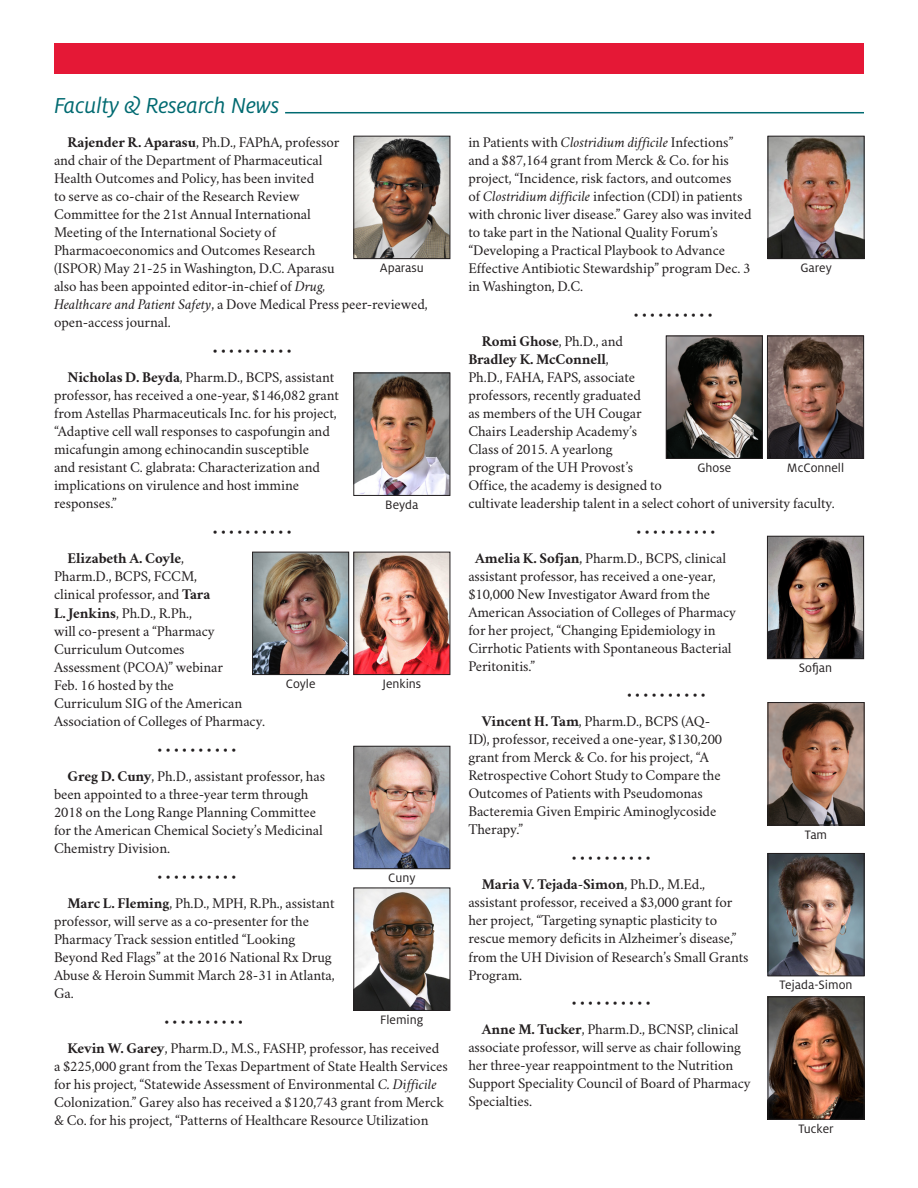
<style>
.page{position:relative;width:918px;height:1188px;background:#fff}
.page>*{position:absolute;margin:0;border:0;box-sizing:border-box;transform-origin:0 0}
.t1{font:italic 24px "Milo OT";letter-spacing:-.005em;color:#006a71}
.Body_Text{font:15px/18px "Crimson";letter-spacing:-.005em;color:#231f20}
.t2{font:13.5px "Milo OT";color:#231f20}
.s1{font-weight:700}
.s2{font-style:italic}
</style>
<div class="page">
<hr style="left:285px;top:112px;width:579px;height:1px;background:#006a71">
<div style="left:54px;top:44px;width:810px;height:30px;background:#e51836"></div>
<img style="left:355px;top:375px;width:93px;height:119px">
<div style="left:353px;top:373px;width:97px;height:123px;border:1px solid #231f20"></div>
<img style="left:355px;top:748px;width:93px;height:119px">
<div style="left:353px;top:746px;width:97px;height:123px;border:1px solid #231f20"></div>
<img style="left:770px;top:704px;width:93px;height:119px">
<div style="left:768px;top:702px;width:97px;height:123px;border:1px solid #231f20"></div>
<img style="left:770px;top:855px;width:93px;height:119px">
<div style="left:768px;top:853px;width:97px;height:123px;border:1px solid #231f20"></div>
<img style="left:770px;top:138px;width:93px;height:119px">
<div style="left:768px;top:136px;width:97px;height:123px;border:1px solid #231f20"></div>
<img style="left:769px;top:538px;width:93px;height:119px">
<div style="left:767px;top:536px;width:97px;height:123px;border:1px solid #231f20"></div>
<img style="left:355px;top:138px;width:93px;height:119px">
<div style="left:353px;top:136px;width:97px;height:123px;border:1px solid #231f20"></div>
<img style="left:668px;top:338px;width:93px;height:119px">
<div style="left:666px;top:336px;width:97px;height:123px;border:1px solid #231f20"></div>
<img style="left:769px;top:338px;width:93px;height:119px">
<div style="left:767px;top:336px;width:97px;height:123px;border:1px solid #231f20"></div>
<img style="left:254px;top:554px;width:93px;height:119px">
<div style="left:252px;top:552px;width:97px;height:123px;border:1px solid #231f20"></div>
<img style="left:355px;top:554px;width:93px;height:119px">
<div style="left:353px;top:552px;width:97px;height:123px;border:1px solid #231f20"></div>
<img style="left:355px;top:890px;width:93px;height:119px">
<div style="left:353px;top:888px;width:97px;height:123px;border:1px solid #231f20"></div>
<img style="left:770px;top:998px;width:93px;height:120px">
<div style="left:768px;top:996px;width:97px;height:124px;border:1px solid #231f20"></div>
<p class="t1" style="left:54px;top:93px;width:227px">Faculty &amp; Research News</p>
<p class="Body_Text" style="left:54px;top:131px;width:375px;text-indent:14px"><span class="s1">Rajender R. Aparasu</span>, Ph.D., FAPhA, professor<br>and chair of the Department of Pharmaceutical<br>Health Outcomes and Policy, has been invited<br>to serve as co-chair of the Research Review<br>Committee for the 21st Annual International<br>Meeting of the International Society of<br>Pharmacoeconomics and Outcomes Research<br>(ISPOR) May 21-25 in Washington, D.C. Aparasu<br>also has been appointed editor-in-chief of <span class="s2">Drug,<br>Healthcare and Patient Safety</span>, a Dove Medical Press peer-reviewed, open-access journal.</p>
<p class="Body_Text" style="left:212px;top:339px;width:81px">• • • • • • • • • •</p>
<p class="Body_Text" style="left:54px;top:366px;width:287px;text-indent:14px"><span class="s1">Nicholas D. Beyda</span>, Pharm.D., BCPS, assistant professor, has received a one-year, $146,082 grant from Astellas Pharmaceuticals Inc. for his project, “Adaptive cell wall responses to caspofungin and micafungin among echinocandin susceptible<br>and resistant C. glabrata: Characterization and implications on virulence and host immine responses.”</p>
<p class="Body_Text" style="left:212px;top:520px;width:81px">• • • • • • • • • •</p>
<p class="Body_Text" style="left:54px;top:548px;width:213px;text-indent:14px"><span class="s1">Elizabeth A. Coyle</span>,<br>Pharm.D., BCPS, FCCM,<br>clinical professor, and <span class="s1">Tara<br>L. Jenkins</span>, Ph.D., R.Ph.,<br>will co-present a “Pharmacy<br>Curriculum Outcomes<br>Assessment (PCOA)” webinar<br>Feb. 16 hosted by the<br>Curriculum SIG of the American<br>Association of Colleges of Pharmacy.</p>
<p class="Body_Text" style="left:157px;top:738px;width:81px">• • • • • • • • • •</p>
<p class="Body_Text" style="left:54px;top:765px;width:273px;text-indent:14px"><span class="s1">Greg D. Cuny</span>, Ph.D., assistant professor, has been appointed to a three-year term through 2018 on the Long Range Planning Committee for the American Chemical Society’s Medicinal Chemistry Division.</p>
<p class="Body_Text" style="left:157px;top:865px;width:81px">• • • • • • • • • •</p>
<p class="Body_Text" style="left:54px;top:892px;width:282px;text-indent:14px"><span class="s1">Marc L. Fleming</span>, Ph.D., MPH, R.Ph., assistant professor, will serve as a co-presenter for the Pharmacy Track session entitled “Looking Beyond Red Flags” at the 2016 National Rx Drug Abuse &amp; Heroin Summit March 28-31 in Atlanta, Ga.</p>
<p class="Body_Text" style="left:164px;top:1010px;width:81px">• • • • • • • • • •</p>
<p class="Body_Text" style="left:54px;top:1037px;width:395px;text-indent:14px"><span class="s1">Kevin W. Garey</span>, Pharm.D., M.S., FASHP, professor, has received a $225,000 grant from the Texas Department of State Health Services for his project, “Statewide Assessment of Environmental <span class="s2">C. Difficile </span>Colonization.” Garey also has received a $120,743 grant from Merck &amp; Co. for his project, “Patterns of Healthcare Resource Utilization</p>
<p class="t2" style="left:380px;top:261px;width:45px">Aparasu</p>
<p class="t2" style="left:385px;top:497px;width:35px">Beyda</p>
<p class="t2" style="left:286px;top:677px;width:31px">Coyle</p>
<p class="t2" style="left:382px;top:677px;width:40px">Jenkins</p>
<p class="t2" style="left:388px;top:871px;width:29px">Cuny</p>
<p class="t2" style="left:380px;top:1012px;width:45px">Fleming</p>
<p class="Body_Text" style="left:468px;top:131px;width:285px">in Patients with <span class="s2">Clostridium difficile</span> Infections” and a $87,164 grant from Merck &amp; Co. for his project, “Incidence, risk factors, and outcomes<br>of <span class="s2">Clostridium difficile</span> infection (CDI) in patients with chronic liver disease.” Garey also was invited to take part in the National Quality Forum’s “Developing a Practical Playbook to Advance Effective Antibiotic Stewardship” program Dec. 3 in Washington, D.C.</p>
<p class="Body_Text" style="left:634px;top:303px;width:81px">• • • • • • • • • •</p>
<p class="Body_Text" style="left:468px;top:330px;width:368px;text-indent:14px"><span class="s1">Romi Ghose</span>, Ph.D., and<br><span class="s1">Bradley K. McConnell</span>,<br>Ph.D., FAHA, FAPS, associate<br>professors, recently graduated<br>as members of the UH Cougar<br>Chairs Leadership Academy’s<br>Class of 2015. A yearlong<br>program of the UH Provost’s<br>Office, the academy is designed to<br>cultivate leadership talent in a select cohort of university faculty.</p>
<p class="Body_Text" style="left:636px;top:520px;width:81px">• • • • • • • • • •</p>
<p class="Body_Text" style="left:468px;top:547px;width:269px;text-indent:7px"><span class="s1">Amelia K. Sofjan</span>, Pharm.D., BCPS, clinical assistant professor, has received a one-year, $10,000 New Investigator Award from the American Association of Colleges of Pharmacy for her project, “Changing Epidemiology in Cirrhotic Patients with Spontaneous Bacterial Peritonitis.”</p>
<p class="Body_Text" style="left:627px;top:683px;width:81px">• • • • • • • • • •</p>
<p class="Body_Text" style="left:468px;top:710px;width:255px;text-indent:14px"><span class="s1">Vincent H. Tam</span>, Pharm.D., BCPS (AQ-ID), professor, received a one-year, $130,200 grant from Merck &amp; Co. for his project, “A Retrospective Cohort Study to Compare the Outcomes of Patients with Pseudomonas Bacteremia Given Empiric Aminoglycoside Therapy.”</p>
<p class="Body_Text" style="left:572px;top:846px;width:81px">• • • • • • • • • •</p>
<p class="Body_Text" style="left:468px;top:874px;width:282px;text-indent:14px"><span class="s1">Maria V. Tejada-Simon</span>, Ph.D., M.Ed., assistant professor, received a $3,000 grant for her project, “Targeting synaptic plasticity to rescue memory deficits in Alzheimer’s disease,” from the UH Division of Research’s Small Grants Program.</p>
<p class="Body_Text" style="left:572px;top:991px;width:81px">• • • • • • • • • •</p>
<p class="Body_Text" style="left:468px;top:1018px;width:284px;text-indent:14px"><span class="s1">Anne M. Tucker</span>, Pharm.D., BCNSP, clinical associate professor, will serve as chair following her three-year reappointment to the Nutrition Support Speciality Council of Board of Pharmacy Specialties.</p>
<p class="t2" style="left:800px;top:261px;width:33px">Garey</p>
<p class="t2" style="left:697px;top:460px;width:35px">Ghose</p>
<p class="t2" style="left:787px;top:460px;width:59px">McConnell</p>
<p class="t2" style="left:799px;top:661px;width:35px">Sofjan</p>
<p class="t2" style="left:805px;top:827px;width:24px">Tam</p>
<p class="t2" style="left:780px;top:978px;width:74px">Tejada-Simon</p>
<p class="t2" style="left:798px;top:1121px;width:37px">Tucker</p>
</div>
